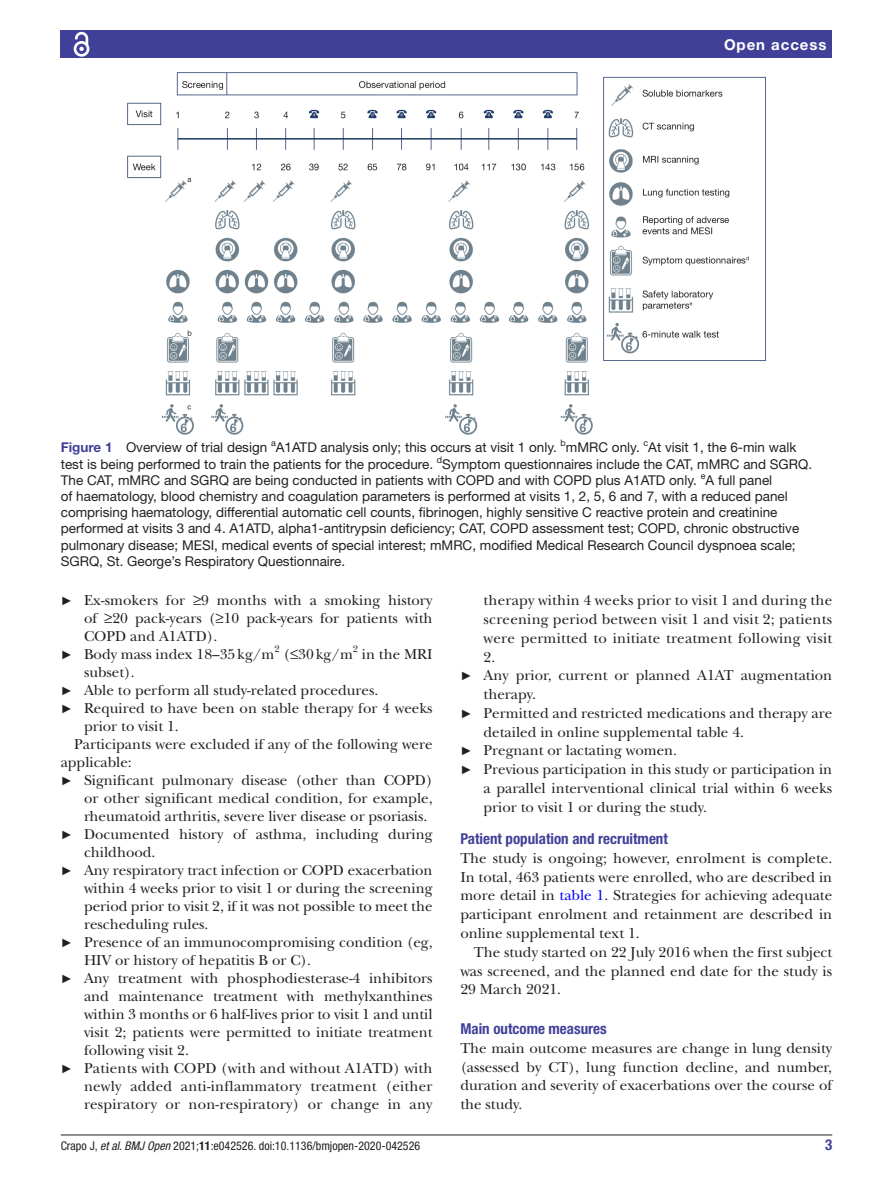
<style>
.page{position:relative;width:893px;height:1191px;background:#fff}
.page>*{position:absolute;margin:0;border:0;box-sizing:border-box;transform-origin:0 0}
.t1{font:15px/18.8px "New Baskerville";color:#231f20;text-align:justify}
.t2{font:700 condensed 15px "Helvetica Neue LT Std";color:#414099}
.t3{font:700 15px "Helvetica Neue LT Std";letter-spacing:.065em;color:#fff}
.t4{font:13.5px/16.2px "Helvetica Neue LT Std";color:#231f20}
.t5{font:condensed 12px "Helvetica Neue LT Std";color:#231f20}
.t6{font:9.9px "New Baskerville";color:#231f20}
.s1{font-weight:700;color:#414099}
.s2{font-family:"Arial";font-size:12px}
.s3{color:#00f}
.s4{font-style:italic}
.s5{font-weight:700}
</style>
<div class="page">
<hr style="left:61px;top:1134px;width:771px;height:1px;background:#231f20">
<div style="left:61px;top:31px;width:771px;height:27px;background:#414099"></div>
<svg style="left:73px;top:31px;width:17px;height:26px"></svg>
<img style="left:128px;top:73px;width:637px;height:362px">
<p class="t3" style="left:724px;top:35px;width:104px">Open access</p>
<p class="t4" style="left:61px;top:439px;width:753px"><span class="s1">Figure 1</span> Overview of trial design <sup>a</sup>A1ATD analysis only; this occurs at visit 1 only. <sup>b</sup>mMRC only. <sup>c</sup>At visit 1, the 6-min walk test is being performed to train the patients for the procedure. <sup>d</sup>Symptom questionnaires include the CAT, mMRC and SGRQ.<br>The CAT, mMRC and SGRQ are being conducted in patients with COPD and with COPD plus A1ATD only. <sup>e</sup>A full panel<br>of haematology, blood chemistry and coagulation parameters is performed at visits 1, 2, 5, 6 and 7, with a reduced panel comprising haematology, differential automatic cell counts, fibrinogen, highly sensitive C reactive protein and creatinine performed at visits 3 and 4. A1ATD, alpha1-antitrypsin deficiency; CAT, COPD assessment test; COPD, chronic obstructive pulmonary disease; MESI, medical events of special interest; mMRC, modified Medical Research Council dyspnoea scale; SGRQ, St. George’s Respiratory Questionnaire.</p>
<p class="t1" style="left:61px;top:591px;width:373px"><span class="s2">►</span> Ex-smokers for ≥9 months with a smoking history</p>
<p class="t1" style="left:84px;top:609px;width:350px">of ≥20 pack-years (≥10 pack-years for patients with</p>
<p class="t1" style="left:84px;top:627px;width:135px">COPD and A1ATD).</p>
<p class="t1" style="left:61px;top:645px;width:215px"><span class="s2">►</span> Body mass index 18–35kg/m</p>
<p class="t6" style="left:274px;top:643px;width:7px">2</p>
<p class="t1" style="left:283px;top:645px;width:71px">(≤30kg/m</p>
<p class="t6" style="left:353px;top:643px;width:7px">2</p>
<p class="t1" style="left:362px;top:645px;width:72px">in the MRI</p>
<p class="t1" style="left:84px;top:663px;width:52px">subset).</p>
<p class="t1" style="left:61px;top:681px;width:319px"><span class="s2">►</span> Able to perform all study-related procedures.</p>
<p class="t1" style="left:61px;top:699px;width:373px"><span class="s2">►</span> Required to have been on stable therapy for 4 weeks</p>
<p class="t1" style="left:84px;top:717px;width:96px">prior to visit 1.</p>
<p class="t1" style="left:74px;top:735px;width:360px">Participants were excluded if any of the following were</p>
<p class="t1" style="left:61px;top:753px;width:73px">applicable:</p>
<p class="t1" style="left:61px;top:771px;width:373px"><span class="s2">►</span> Significant pulmonary disease (other than COPD)</p>
<p class="t1" style="left:84px;top:789px;width:350px">or other significant medical condition, for example,</p>
<p class="t1" style="left:84px;top:807px;width:345px">rheumatoid arthritis, severe liver disease or psoriasis.</p>
<p class="t1" style="left:61px;top:825px;width:373px"><span class="s2">►</span> Documented history of asthma, including during</p>
<p class="t1" style="left:84px;top:843px;width:73px">childhood.</p>
<p class="t1" style="left:61px;top:861px;width:373px"><span class="s2">►</span> Any respiratory tract infection or COPD exacerbation</p>
<p class="t1" style="left:84px;top:879px;width:350px">within 4 weeks prior to visit 1 or during the screening</p>
<p class="t1" style="left:84px;top:897px;width:350px">period prior to visit 2, if it was not possible to meet the</p>
<p class="t1" style="left:84px;top:915px;width:126px">rescheduling rules.</p>
<p class="t1" style="left:61px;top:933px;width:373px"><span class="s2">►</span> Presence of an immunocompromising condition (eg,</p>
<p class="t1" style="left:84px;top:951px;width:229px">HIV or history of hepatitis B or C).</p>
<p class="t1" style="left:61px;top:969px;width:373px"><span class="s2">►</span> Any treatment with phosphodiesterase-4 inhibitors</p>
<p class="t1" style="left:84px;top:987px;width:350px">and maintenance treatment with methylxanthines</p>
<p class="t1" style="left:84px;top:1005px;width:350px">within 3 months or 6 half-lives prior to visit 1 and until</p>
<p class="t1" style="left:84px;top:1023px;width:350px">visit 2; patients were permitted to initiate treatment</p>
<p class="t1" style="left:84px;top:1041px;width:107px">following visit 2.</p>
<p class="t1" style="left:61px;top:1059px;width:373px"><span class="s2">►</span> Patients with COPD (with and without A1ATD) with</p>
<p class="t1" style="left:84px;top:1077px;width:350px">newly added anti-inflammatory treatment (either</p>
<p class="t1" style="left:84px;top:1095px;width:350px">respiratory or non-respiratory) or change in any</p>
<p class="t1" style="left:484px;top:591px;width:350px">therapy within 4 weeks prior to visit 1 and during the</p>
<p class="t1" style="left:484px;top:610px;width:350px">screening period between visit 1 and visit 2; patients</p>
<p class="t1" style="left:484px;top:628px;width:350px">were permitted to initiate treatment following visit</p>
<p class="t1" style="left:484px;top:647px;width:13px">2.</p>
<p class="t1" style="left:460px;top:666px;width:373px"><span class="s2">►</span> Any prior, current or planned A1AT augmentation</p>
<p class="t1" style="left:484px;top:685px;width:54px">therapy.</p>
<p class="t1" style="left:460px;top:704px;width:373px"><span class="s2">►</span> Permitted and restricted medications and therapy are</p>
<p class="t1" style="left:484px;top:722px;width:262px">detailed in online supplemental table 4.</p>
<p class="t1" style="left:460px;top:741px;width:218px"><span class="s2">►</span> Pregnant or lactating women.</p>
<p class="t1" style="left:460px;top:760px;width:373px"><span class="s2">►</span> Previous participation in this study or participation in</p>
<p class="t1" style="left:484px;top:779px;width:350px">a parallel interventional clinical trial within 6 weeks</p>
<p class="t1" style="left:484px;top:797px;width:225px">prior to visit 1 or during the study.</p>
<p class="t2" style="left:460px;top:829px;width:209px">Patient population and recruitment</p>
<p class="t1" style="left:460px;top:848px;width:373px">The study is ongoing; however, enrolment is complete.<br>In total, 463 patients were enrolled, who are described in more detail in <span class="s3">table 1</span>. Strategies for achieving adequate participant enrolment and retainment are described in online supplemental text 1.</p>
<p class="t1" style="left:460px;top:942px;width:373px;text-indent:14px">The study started on 22 July 2016 when the first subject was screened, and the planned end date for the study is 29 March 2021.</p>
<p class="t2" style="left:460px;top:1019px;width:148px">Main outcome measures</p>
<p class="t1" style="left:460px;top:1038px;width:373px">The main outcome measures are change in lung density (assessed by CT), lung function decline, and number, duration and severity of exacerbations over the course of the study.</p>
<p class="t5" style="left:61px;top:1138px;width:361px">Crapo J, <span class="s4">et al</span>. <span class="s4">BMJ Open</span> 2021;<span class="s5">11</span>:e042526. doi:10.1136/bmjopen-2020-042526</p>
<p class="t2" style="left:825px;top:1135px;width:9px">3</p>
</div>
